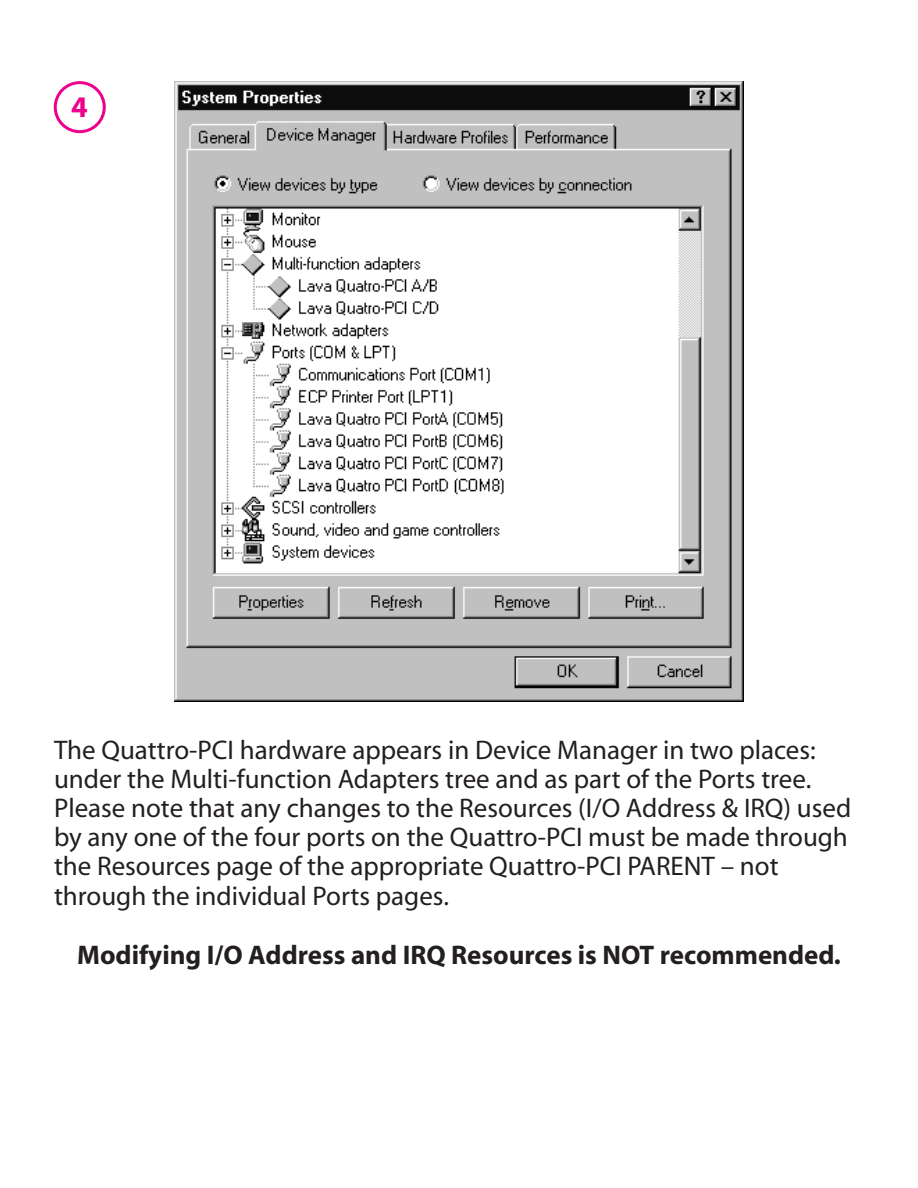
<style>
.page{position:relative;width:918px;height:1188px;background:#fff}
.page>*{position:absolute;margin:0;border:0;box-sizing:border-box;transform-origin:0 0}
.t1{font:700 30px "Myriad";color:#ec008c}
.t2{font:27px/29.1px "Myriad";color:#231f20}
.t3{font:700 27px "Myriad";color:#231f20}
</style>
<div class="page">
<img style="left:174px;top:81px;width:569px;height:620px">
<div style="left:54px;top:81px;width:52px;height:52px;border:3px solid #ec008c;border-radius:50%"></div>
<p class="t1" style="left:71px;top:95px;width:18px">4</p>
<p class="t2" style="left:54px;top:737px;width:799px">The Quattro-PCI hardware appears in Device Manager in two places: under the Multi-function Adapters tree and as part of the Ports tree.<br>Please note that any changes to the Resources (I/O Address &amp; IRQ) used by any one of the four ports on the Quattro-PCI must be made through the Resources page of the appropriate Quattro-PCI PARENT – not through the individual Ports pages.</p>
<p class="t3" style="left:77px;top:944px;width:765px">Modifying I/O Address and IRQ Resources is NOT recommended.</p>
</div>
